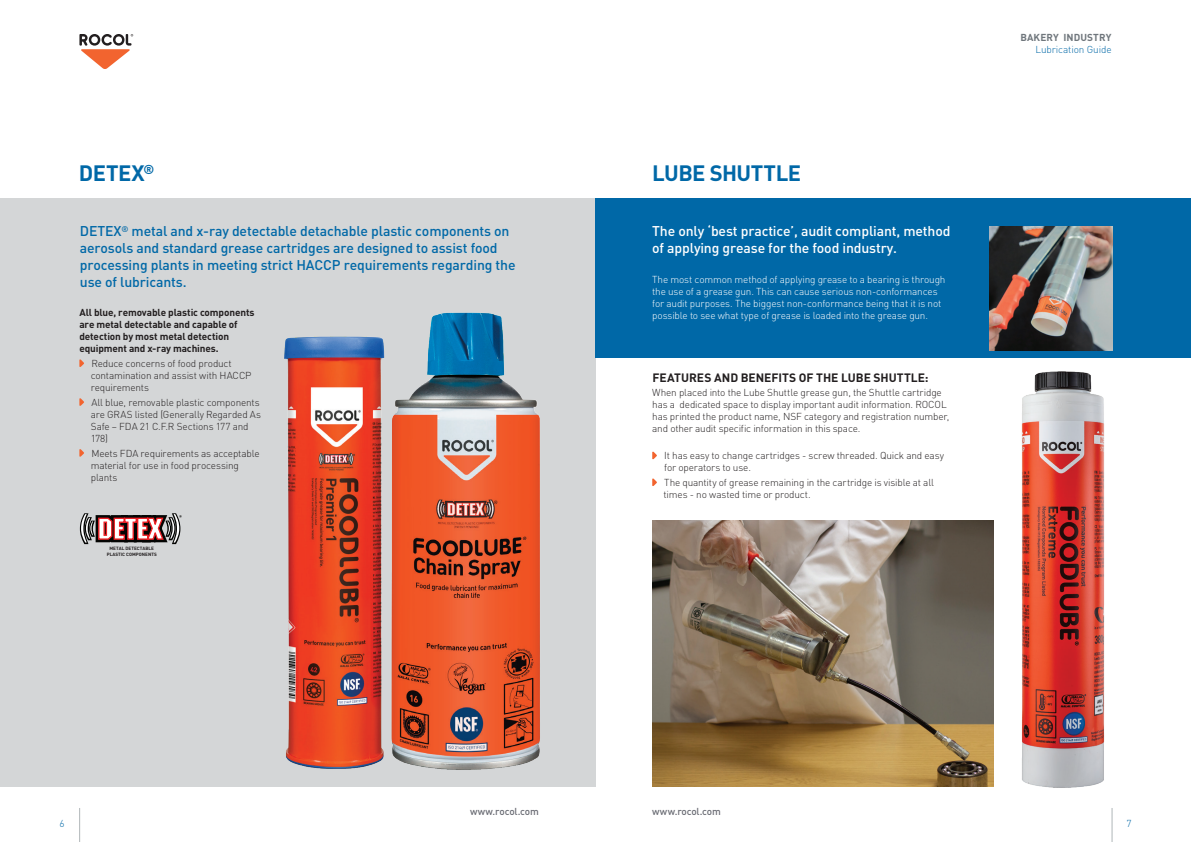
<style>
.page{position:relative;width:1191px;height:842px;background:#fff}
.page>*{position:absolute;margin:0;border:0;box-sizing:border-box;transform-origin:0 0}
.t1{font:700 22px "DIN Pro";letter-spacing:-.02em;color:#0068a7}
.t2{font:500 14px/16.8px "DIN Pro";letter-spacing:-.01em;color:#0068a7}
.t3{font:500 14px/16.8px "DIN Pro";letter-spacing:-.01em;color:#fff}
.t4{font:700 12px "DIN Pro";color:#231f20}
.t5{font:300 10px/12px "DIN Pro";letter-spacing:-.015em;color:#231f20}
.t6{font:300 10px/12px "DIN Pro";letter-spacing:-.015em;color:#fff}
.t7{font:700 10px/12px "DIN Pro";letter-spacing:-.01em;color:#231f20}
.t8{font:500 10px "DIN Pro";letter-spacing:-.015em;color:#696b73}
.t9{font:300 10px "DIN Pro";letter-spacing:-.01em;color:#0068a7}
.t10{font:700 10px "DIN Pro";letter-spacing:.01em;color:#6f767c}
.t11{font:700 4.6px/5.5px "DIN Pro";color:#231f20;text-align:center}
</style>
<div class="page">
<svg style="left:79px;top:34px;width:55px;height:35px"></svg>
<div style="left:0;top:198px;width:595px;height:589px;background:#d4d6d7"></div>
<hr style="left:79px;top:808px;width:1px;height:34px;background:#b0b6b8">
<hr style="left:1111px;top:808px;width:1px;height:34px;background:#b0b6b8">
<div style="left:595px;top:198px;width:596px;height:160px;background:#0068a7"></div>
<svg style="left:79px;top:359px;width:5px;height:8px"></svg>
<svg style="left:79px;top:398px;width:5px;height:8px"></svg>
<svg style="left:79px;top:449px;width:5px;height:8px"></svg>
<img style="left:284px;top:336px;width:96px;height:433px">
<img style="left:380px;top:312px;width:160px;height:458px">
<svg style="left:652px;top:452px;width:5px;height:7px"></svg>
<svg style="left:652px;top:478px;width:5px;height:8px"></svg>
<img style="left:652px;top:520px;width:328px;height:267px">
<img style="left:989px;top:226px;width:123px;height:124px">
<img style="left:980px;top:371px;width:125px;height:417px">
<svg style="left:80px;top:513px;width:102px;height:31px"></svg>
<p class="t10" style="left:1020px;top:29px;width:92px">BAKERY INDUSTRY</p>
<p class="t9" style="left:1035px;top:42px;width:78px">Lubrication Guide</p>
<h1 class="t1" style="left:79px;top:155px;width:77px">DETEX<sup>®</sup></h1>
<h1 class="t1" style="left:652px;top:155px;width:150px">LUBE SHUTTLE</h1>
<h2 class="t2" style="left:80px;top:221px;width:437px">DETEX<sup>®</sup> metal and x-ray detectable detachable plastic components on aerosols and standard grease cartridges are designed to assist food processing plants in meeting strict HACCP requirements regarding the use of lubricants.</h2>
<p class="t7" style="left:79px;top:305px;width:177px">All blue, removable plastic components are metal detectable and capable of detection by most metal detection equipment and x-ray machines.</p>
<p class="t5" style="left:91px;top:356px;width:162px">Reduce concerns of food product contamination and assist with HACCP requirements</p>
<p class="t5" style="left:91px;top:395px;width:172px">All blue, removable plastic components are GRAS listed (Generally Regarded As<br>Safe – FDA 21 C.F.R Sections 177 and<br>178)</p>
<p class="t5" style="left:91px;top:446px;width:170px">Meets FDA requirements as acceptable material for use in food processing plants</p>
<h2 class="t3" style="left:652px;top:221px;width:300px">The only ‘best practice’, audit compliant, method of applying grease for the food industry.</h2>
<p class="t6" style="left:652px;top:272px;width:295px">The most common method of applying grease to a bearing is through the use of a grease gun. This can cause serious non-conformances for audit purposes. The biggest non-conformance being that it is not possible to see what type of grease is loaded into the grease gun.</p>
<p class="t4" style="left:652px;top:367px;width:278px">FEATURES AND BENEFITS OF THE LUBE SHUTTLE:</p>
<p class="t5" style="left:652px;top:386px;width:298px">When placed into the Lube Shuttle grease gun, the Shuttle cartridge has a dedicated space to display important audit information. ROCOL has printed the product name, NSF category and registration number, and other audit specific information in this space.</p>
<p class="t5" style="left:664px;top:449px;width:281px">It has easy to change cartridges - screw threaded. Quick and easy for operators to use.</p>
<p class="t5" style="left:663px;top:476px;width:272px">The quantity of grease remaining in the cartridge is visible at all times - no wasted time or product.</p>
<p class="t11" style="left:107px;top:545px;width:51px">METAL DETECTABLE<br>PLASTIC COMPONENTS</p>
<p class="t8" style="left:470px;top:803px;width:70px">www.rocol.com</p>
<p class="t8" style="left:652px;top:803px;width:70px">www.rocol.com</p>
<p class="t9" style="left:60px;top:816px;width:7px">6</p>
<p class="t9" style="left:1126px;top:816px;width:7px">7</p>
</div>
